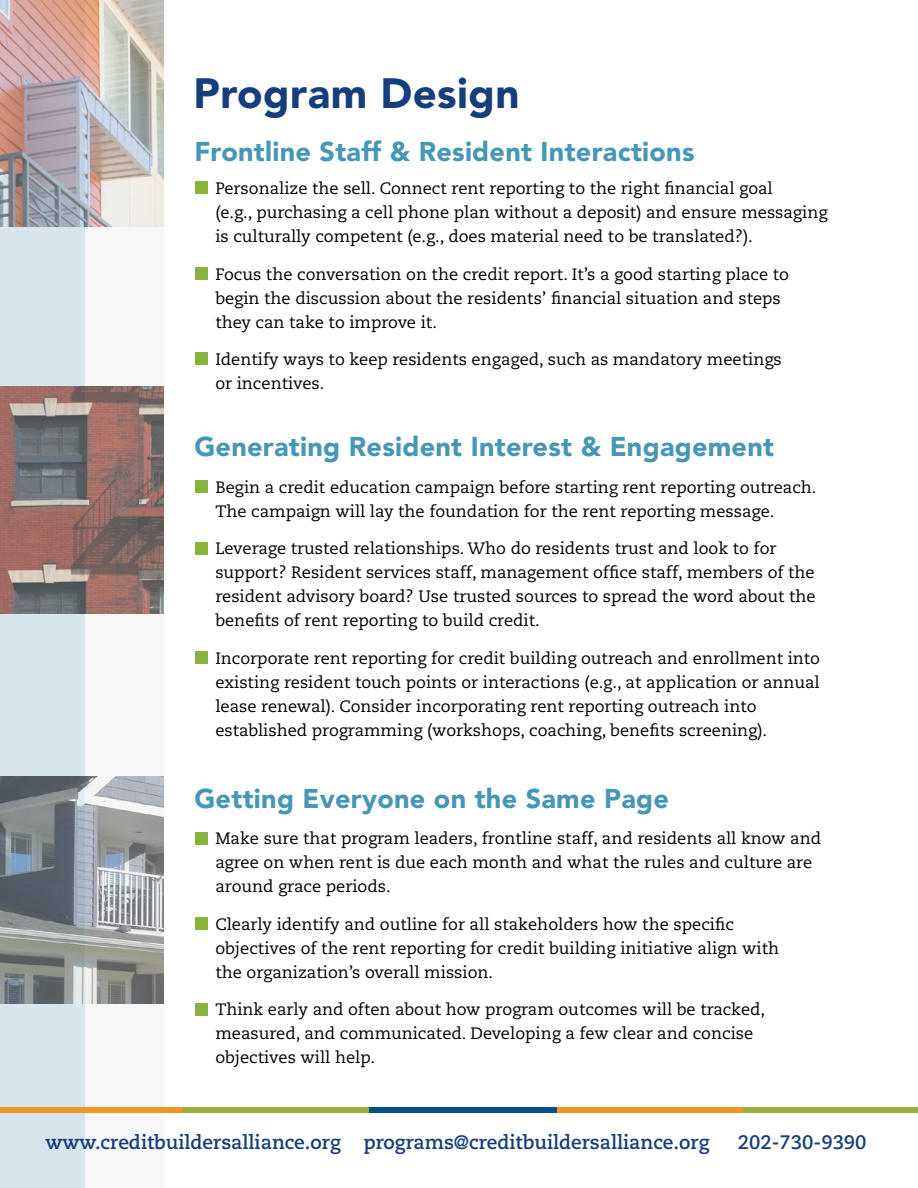
<style>
.page{position:relative;width:918px;height:1188px;background:#fff}
.page>*{position:absolute;margin:0;border:0;box-sizing:border-box;transform-origin:0 0}
.t1{font:900 42px "Avenir";letter-spacing:.01em;color:#153e7c}
.t2{font:900 27px "Avenir";letter-spacing:.01em;color:#4697b7}
.t3{font:700 19.5px "Caecilia";color:#153e7c}
.t4{font:16.5px/24px "Caecilia";color:#000}
</style>
<div class="page">
<div style="left:81px;top:0;width:82px;height:1188px;background:#f7f7f8"></div>
<div style="left:0;top:0;width:84px;height:1188px;background:#d7e6ed"></div>
<img style="left:0;top:777px;width:163px;height:226px">
<img style="left:0;top:387px;width:163px;height:227px">
<img style="left:0;top:0;width:163px;height:227px">
<div style="left:195px;top:481px;width:12px;height:12px;background:#89b33f"></div>
<div style="left:195px;top:542px;width:12px;height:12px;background:#89b33f"></div>
<div style="left:195px;top:652px;width:12px;height:12px;background:#89b33f"></div>
<div style="left:195px;top:182px;width:12px;height:12px;background:#89b33f"></div>
<div style="left:195px;top:267px;width:12px;height:13px;background:#89b33f"></div>
<div style="left:195px;top:353px;width:12px;height:12px;background:#89b33f"></div>
<div style="left:195px;top:832px;width:12px;height:12px;background:#89b33f"></div>
<div style="left:195px;top:918px;width:12px;height:12px;background:#89b33f"></div>
<div style="left:195px;top:1003px;width:12px;height:12px;background:#89b33f"></div>
<div style="left:0;top:1107px;width:183px;height:5px;background:#ee9723"></div>
<div style="left:182px;top:1107px;width:188px;height:5px;background:#95b13c"></div>
<div style="left:369px;top:1107px;width:188px;height:5px;background:#074f8a"></div>
<div style="left:557px;top:1107px;width:187px;height:5px;background:#ee9723"></div>
<div style="left:744px;top:1107px;width:174px;height:5px;background:#95b13c"></div>
<h1 class="t1" style="left:194px;top:68px;width:327px">Program Design</h1>
<h2 class="t2" style="left:194px;top:136px;width:502px">Frontline Staff &amp; Resident Interactions</h2>
<p class="t4" style="left:215px;top:177px;width:614px">Personalize the sell. Connect rent reporting to the right financial goal<br>(e.g., purchasing a cell phone plan without a deposit) and ensure messaging is culturally competent (e.g., does material need to be translated?).</p>
<p class="t4" style="left:215px;top:262px;width:575px">Focus the conversation on the credit report. It’s a good starting place to begin the discussion about the residents’ financial situation and steps they can take to improve it.</p>
<p class="t4" style="left:215px;top:348px;width:568px">Identify ways to keep residents engaged, such as mandatory meetings or incentives.</p>
<h2 class="t2" style="left:194px;top:430px;width:581px">Generating Resident Interest &amp; Engagement</h2>
<p class="t4" style="left:215px;top:475px;width:602px">Begin a credit education campaign before starting rent reporting outreach.<br>The campaign will lay the foundation for the rent reporting message.</p>
<p class="t4" style="left:215px;top:537px;width:602px">Leverage trusted relationships. Who do residents trust and look to for support? Resident services staff, management office staff, members of the resident advisory board? Use trusted sources to spread the word about the benefits of rent reporting to build credit.</p>
<p class="t4" style="left:215px;top:646px;width:606px">Incorporate rent reporting for credit building outreach and enrollment into existing resident touch points or interactions (e.g., at application or annual lease renewal). Consider incorporating rent reporting outreach into established programming (workshops, coaching, benefits screening).</p>
<h2 class="t2" style="left:194px;top:783px;width:476px">Getting Everyone on the Same Page</h2>
<p class="t4" style="left:215px;top:827px;width:607px">Make sure that program leaders, frontline staff, and residents all know and agree on when rent is due each month and what the rules and culture are around grace periods.</p>
<p class="t4" style="left:215px;top:912px;width:565px">Clearly identify and outline for all stakeholders how the specific objectives of the rent reporting for credit building initiative align with the organization’s overall mission.</p>
<p class="t4" style="left:215px;top:998px;width:551px">Think early and often about how program outcomes will be tracked, measured, and communicated. Developing a few clear and concise objectives will help.</p>
<p class="t3" style="left:45px;top:1131px;width:666px">www.creditbuildersalliance.org programs@creditbuildersalliance.org</p>
<p class="t3" style="left:738px;top:1131px;width:130px">202-730-9390</p>
</div>
